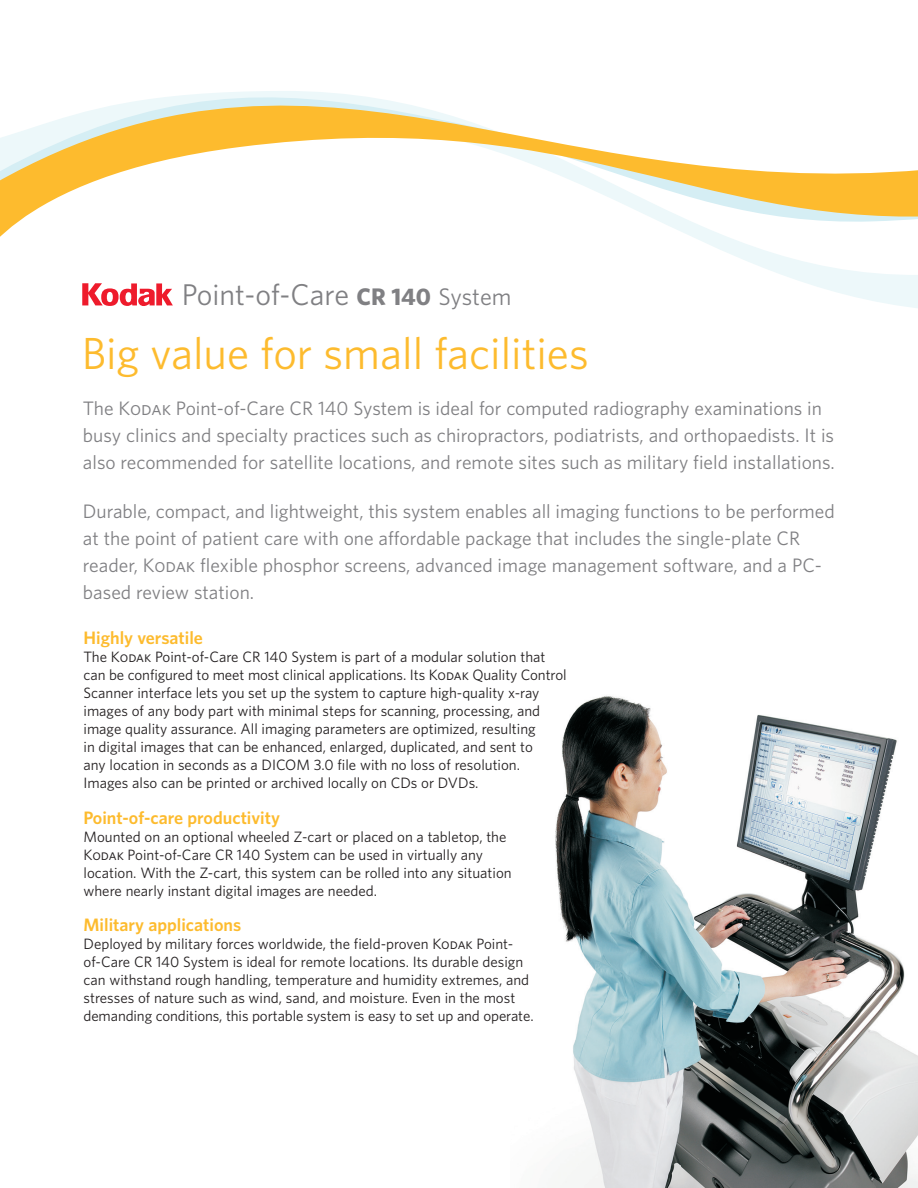
<style>
.page{position:relative;width:918px;height:1188px;background:#fff}
.page>*{position:absolute;margin:0;border:0;box-sizing:border-box;transform-origin:0 0}
.t1{font:45px "Whitney";color:#fdbb2e}
.t2{font:30px "Whitney";color:#808083}
.t3{font:19.5px/27px "Whitney";color:#808083}
.t4{font:600 18px "Whitney";color:#fdbb2e}
.t5{font:15px/18px "Whitney";color:#231f20}
.s1{font-weight:700;font-size:24px}
.s2{font-size:24px}
.s3{font-family:"Whitney Book SC"}
</style>
<div class="page">
<img style="left:555px;top:695px;width:363px;height:493px">
<svg style="left:820px;top:287px;width:98px;height:21px;fill:#edf8fa"></svg>
<svg style="left:0;top:91px;width:918px;height:190px"></svg>
<svg style="left:82px;top:283px;width:91px;height:23px"></svg>
<h2 class="t2" style="left:182px;top:283px;width:331px">Point-of-Care <span class="s1">CR 140</span> <span class="s2">System</span></h2>
<h1 class="t1" style="left:82px;top:337px;width:509px">Big value for small facilities</h1>
<p class="t3" style="left:83px;top:397px;width:753px">The <span class="s3">Kodak</span> Point-of-Care CR 140 System is ideal for computed radiography examinations in busy clinics and specialty practices such as chiropractors, podiatrists, and orthopaedists. It is also recommended for satellite locations, and remote sites such as military field installations.</p>
<p class="t3" style="left:83px;top:499px;width:753px">Durable, compact, and lightweight, this system enables all imaging functions to be performed at the point of patient care with one affordable package that includes the single-plate CR reader, <span class="s3">Kodak</span> flexible phosphor screens, advanced image management software, and a PC&shy;based review station.</p>
<p class="t4" style="left:84px;top:632px;width:121px">Highly versatile</p>
<p class="t5" style="left:84px;top:649px;width:485px">The <span class="s3">Kodak</span> Point-of-Care CR 140 System is part of a modular solution that can be configured to meet most clinical applications. Its <span class="s3">Kodak</span> Quality Control Scanner interface lets you set up the system to capture high-quality x-ray images of any body part with minimal steps for scanning, processing, and image quality assurance. All imaging parameters are optimized, resulting<br>in digital images that can be enhanced, enlarged, duplicated, and sent to<br>any location in seconds as a DICOM 3.0 file with no loss of resolution.<br>Images also can be printed or archived locally on CDs or DVDs.</p>
<p class="t4" style="left:84px;top:811px;width:198px">Point-of-care productivity</p>
<p class="t5" style="left:84px;top:829px;width:430px">Mounted on an optional wheeled Z-cart or placed on a tabletop, the <span class="s3">Kodak</span> Point-of-Care CR 140 System can be used in virtually any location. With the Z-cart, this system can be rolled into any situation where nearly instant digital images are needed.</p>
<p class="t4" style="left:84px;top:918px;width:159px">Military applications</p>
<p class="t5" style="left:84px;top:936px;width:452px">Deployed by military forces worldwide, the field-proven <span class="s3">Kodak</span> Point&shy;of-Care CR 140 System is ideal for remote locations. Its durable design can withstand rough handling, temperature and humidity extremes, and stresses of nature such as wind, sand, and moisture. Even in the most demanding conditions, this portable system is easy to set up and operate.</p>
</div>
